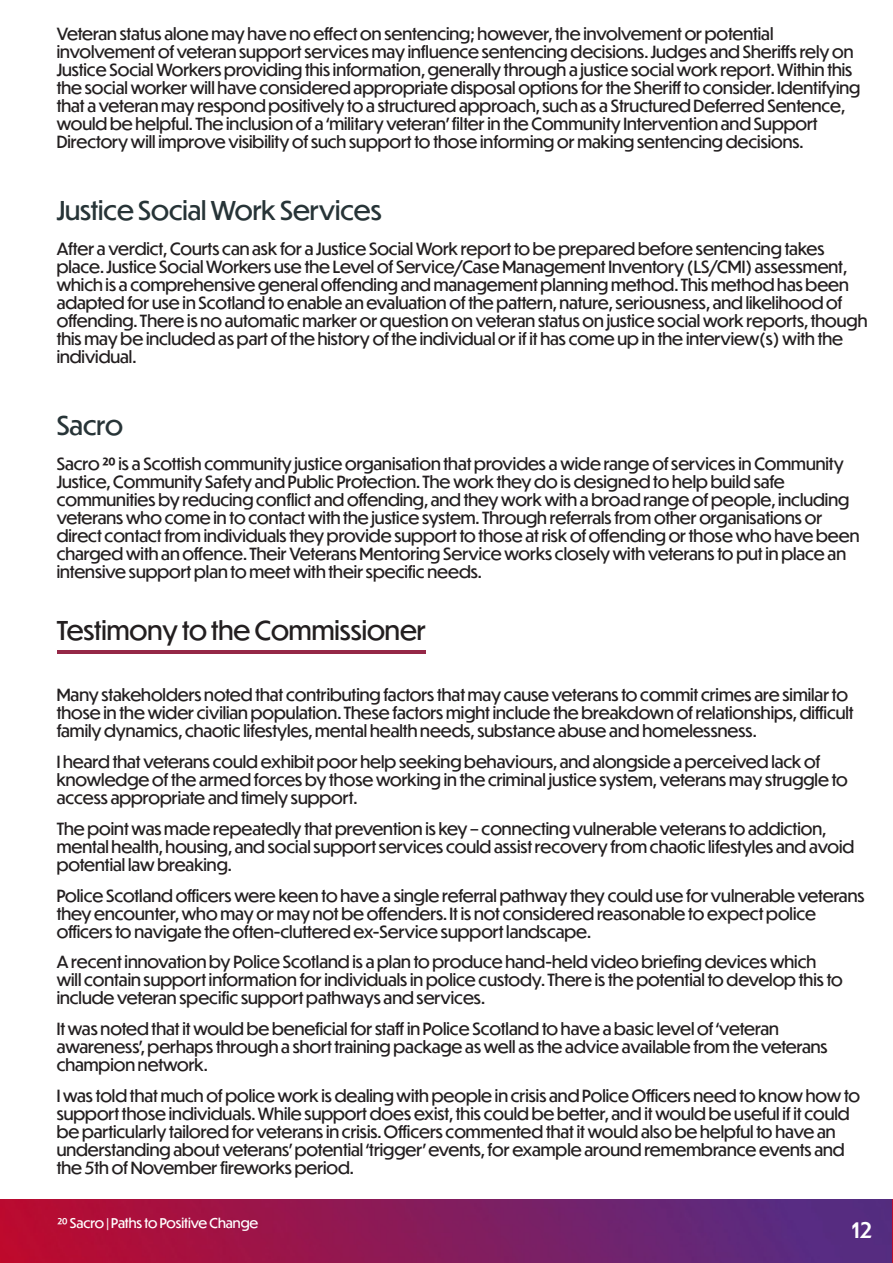
<style>
.page{position:relative;width:893px;height:1263px;background:#fff}
.page>*{position:absolute;margin:0;border:0;box-sizing:border-box;transform-origin:0 0}
._17_Small_title_black_Roboto{font:25.5px "Dunbar Tall";color:#273437}
._8_Content_black_Roboto{font:25.5px "Dunbar Tall";color:#231f20}
.t1{font:500 21px "Dunbar Tall";color:#fff}
._8_Content_black_Roboto-2{font:16.5px/18px "Dunbar Tall";color:#231f20}
.t2{font:13.2px "Dunbar Tall";color:#fff}
.s1{font-weight:500}
</style>
<div class="page">
<img style="left:0;top:1199px;width:893px;height:64px">
<hr style="left:57px;top:651px;width:368px;height:3px;background:#952847">
<p class="_8_Content_black_Roboto-2" style="left:57px;top:24px;width:805px">Veteran status alone may have no effect on sentencing; however, the involvement or potential involvement of veteran support services may influence sentencing decisions. Judges and Sheriffs rely on Justice Social Workers providing this information, generally through a justice social work report. Within this the social worker will have considered appropriate disposal options for the Sheriff to consider. Identifying that a veteran may respond positively to a structured approach, such as a Structured Deferred Sentence, would be helpful. The inclusion of a ‘military veteran’ filter in the Community Intervention and Support Directory will improve visibility of such support to those informing or making sentencing decisions.</p>
<p class="_17_Small_title_black_Roboto" style="left:57px;top:192px;width:326px">Justice Social Work Services</p>
<p class="_8_Content_black_Roboto-2" style="left:57px;top:239px;width:812px">After a verdict, Courts can ask for a Justice Social Work report to be prepared before sentencing takes place. Justice Social Workers use the Level of Service/Case Management Inventory (LS/CMI) assessment, which is a comprehensive general offending and management planning method. This method has been adapted for use in Scotland to enable an evaluation of the pattern, nature, seriousness, and likelihood of offending. There is no automatic marker or question on veteran status on justice social work reports, though this may be included as part of the history of the individual or if it has come up in the interview(s) with the individual.</p>
<p class="_17_Small_title_black_Roboto" style="left:57px;top:407px;width:68px">Sacro</p>
<p class="_8_Content_black_Roboto-2" style="left:57px;top:454px;width:804px">Sacro <span class="s1">20</span> is a Scottish community justice organisation that provides a wide range of services in Community Justice, Community Safety and Public Protection. The work they do is designed to help build safe communities by reducing conflict and offending, and they work with a broad range of people, including veterans who come in to contact with the justice system. Through referrals from other organisations or direct contact from individuals they provide support to those at risk of offending or those who have been charged with an offence. Their Veterans Mentoring Service works closely with veterans to put in place an intensive support plan to meet with their specific needs.</p>
<p class="_8_Content_black_Roboto" style="left:57px;top:612px;width:371px">Testimony to the Commissioner</p>
<p class="_8_Content_black_Roboto-2" style="left:57px;top:685px;width:798px">Many stakeholders noted that contributing factors that may cause veterans to commit crimes are similar to those in the wider civilian population. These factors might include the breakdown of relationships, difficult family dynamics, chaotic lifestyles, mental health needs, substance abuse and homelessness.</p>
<p class="_8_Content_black_Roboto-2" style="left:57px;top:752px;width:793px">I heard that veterans could exhibit poor help seeking behaviours, and alongside a perceived lack of knowledge of the armed forces by those working in the criminal justice system, veterans may struggle to access appropriate and timely support.</p>
<p class="_8_Content_black_Roboto-2" style="left:57px;top:819px;width:799px">The point was made repeatedly that prevention is key – connecting vulnerable veterans to addiction, mental health, housing, and social support services could assist recovery from chaotic lifestyles and avoid potential law breaking.</p>
<p class="_8_Content_black_Roboto-2" style="left:57px;top:886px;width:809px">Police Scotland officers were keen to have a single referral pathway they could use for vulnerable veterans they encounter, who may or may not be offenders. It is not considered reasonable to expect police officers to navigate the often-cluttered ex-Service support landscape.</p>
<p class="_8_Content_black_Roboto-2" style="left:57px;top:953px;width:788px">A recent innovation by Police Scotland is a plan to produce hand-held video briefing devices which will contain support information for individuals in police custody. There is the potential to develop this to include veteran specific support pathways and services.</p>
<p class="_8_Content_black_Roboto-2" style="left:57px;top:1019px;width:772px">It was noted that it would be beneficial for staff in Police Scotland to have a basic level of ‘veteran awareness’, perhaps through a short training package as well as the advice available from the veterans champion network.</p>
<p class="_8_Content_black_Roboto-2" style="left:57px;top:1086px;width:805px">I was told that much of police work is dealing with people in crisis and Police Officers need to know how to support those individuals. While support does exist, this could be better, and it would be useful if it could be particularly tailored for veterans in crisis. Officers commented that it would also be helpful to have an understanding about veterans’ potential ‘trigger’ events, for example around remembrance events and the 5th of November fireworks period.</p>
<p class="t2" style="left:57px;top:1213px;width:202px">20 Sacro | Paths to Positive Change</p>
<p class="t1" style="left:852px;top:1215px;width:22px">12</p>
</div>
